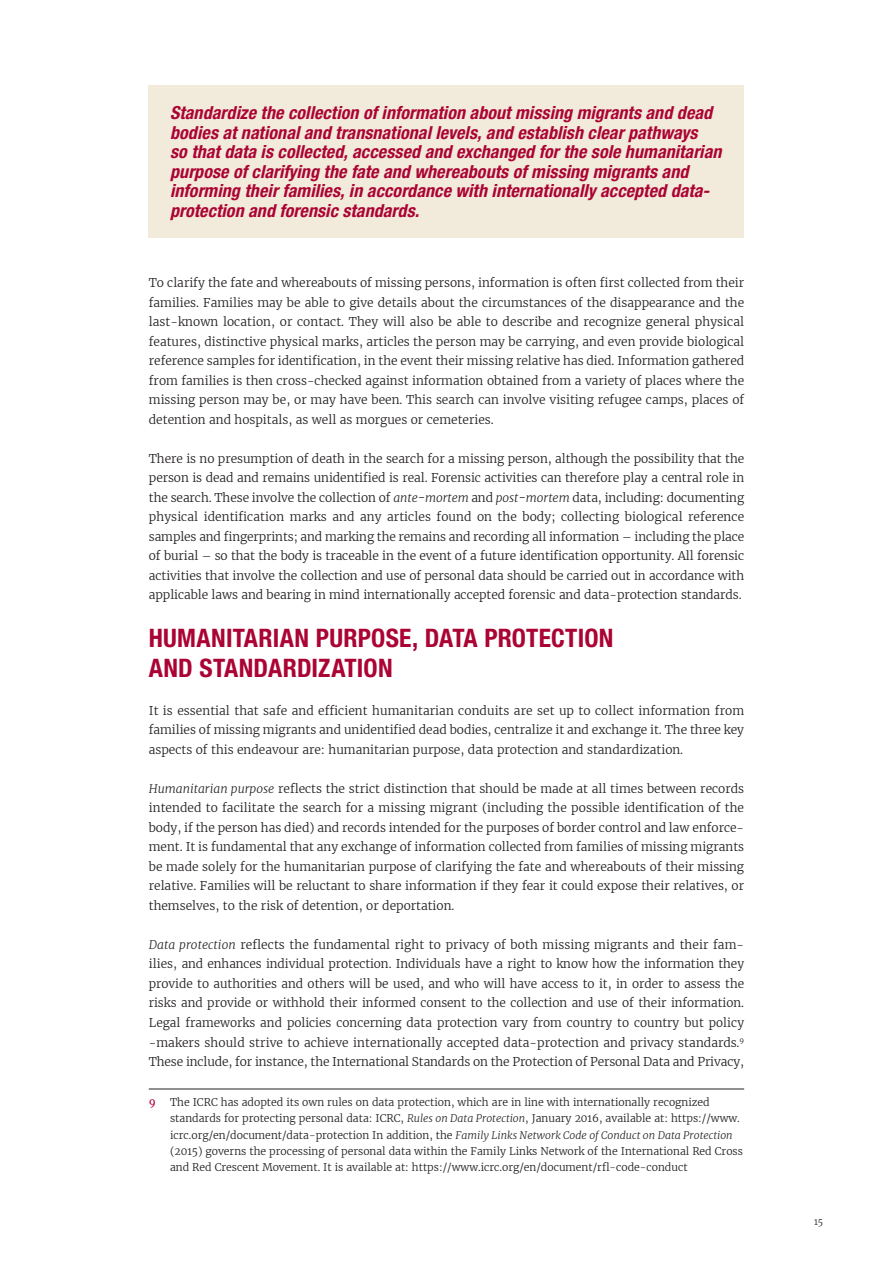
<style>
.page{position:relative;width:893px;height:1263px;background:#fff}
.page>*{position:absolute;margin:0;border:0;box-sizing:border-box;transform-origin:0 0}
.t1{font:700 condensed 25.5px/30px "Helvetica Neue LT Std";letter-spacing:.01em;color:#ab0333}
.t2{font:italic 700 condensed 18px/19.5px "Helvetica Neue LT Std";letter-spacing:.005em;color:#ab0333}
.t3{font:300 12px/19.5px "Merriweather";color:#231f20;text-align:justify}
.t4{font:300 10.5px/16.5px "Merriweather";color:#231f20}
.t5{font:10.5px "Merriweather";color:#ab0333}
.t6{font:300 9px "Merriweather";color:#231f20}
.s1{font-style:italic}
</style>
<div class="page">
<hr style="left:149px;top:1089px;width:595px;height:1px;background:#231f20">
<div style="left:149px;top:85px;width:595px;height:153px;background:#f2eadb"></div>
<p class="t2" style="left:170px;top:103px;width:553px">Standardize the collection of information about missing migrants and dead bodies at national and transnational levels, and establish clear pathways<br>so that data is collected, accessed and exchanged for the sole humanitarian purpose of clarifying the fate and whereabouts of missing migrants and informing their families, in accordance with internationally accepted data&shy;protection and forensic standards.</p>
<p class="t3" style="left:149px;top:273px;width:597px">To clarify the fate and whereabouts of missing persons, information is often first collected from their families. Families may be able to give details about the circumstances of the disappearance and the last-known location, or contact. They will also be able to describe and recognize general physical features, distinctive physical marks, articles the person may be carrying, and even provide biological reference samples for identification, in the event their missing relative has died. Information gathered from families is then cross-checked against information obtained from a variety of places where the missing person may be, or may have been. This search can involve visiting refugee camps, places of detention and hospitals, as well as morgues or cemeteries.</p>
<p class="t3" style="left:149px;top:449px;width:597px">There is no presumption of death in the search for a missing person, although the possibility that the person is dead and remains unidentified is real. Forensic activities can therefore play a central role in the search. These involve the collection of <span class="s1">ante-mortem</span> and <span class="s1">post-mortem</span> data, including: documenting physical identification marks and any articles found on the body; collecting biological reference samples and fingerprints; and marking the remains and recording all information – including the place of burial – so that the body is traceable in the event of a future identification opportunity. All forensic activities that involve the collection and use of personal data should be carried out in accordance with applicable laws and bearing in mind internationally accepted forensic and data-protection standards.</p>
<h1 class="t1" style="left:149px;top:623px;width:466px">HUMANITARIAN PURPOSE, DATA PROTECTION<br>AND STANDARDIZATION</h1>
<p class="t3" style="left:149px;top:701px;width:597px">It is essential that safe and efficient humanitarian conduits are set up to collect information from families of missing migrants and unidentified dead bodies, centralize it and exchange it. The three key aspects of this endeavour are: humanitarian purpose, data protection and standardization.</p>
<p class="t3" style="left:149px;top:779px;width:597px"><span class="s1">Humanitarian purpose</span> reflects the strict distinction that should be made at all times between records intended to facilitate the search for a missing migrant (including the possible identification of the body, if the person has died) and records intended for the purposes of border control and law enforce&shy;ment. It is fundamental that any exchange of information collected from families of missing migrants be made solely for the humanitarian purpose of clarifying the fate and whereabouts of their missing relative. Families will be reluctant to share information if they fear it could expose their relatives, or themselves, to the risk of detention, or deportation.</p>
<p class="t3" style="left:149px;top:935px;width:597px"><span class="s1">Data protection</span> reflects the fundamental right to privacy of both missing migrants and their fam&shy;ilies, and enhances individual protection. Individuals have a right to know how the information they provide to authorities and others will be used, and who will have access to it, in order to assess the risks and provide or withhold their informed consent to the collection and use of their information.<br>Legal frameworks and policies concerning data protection vary from country to country but policy -makers should strive to achieve internationally accepted data-protection and privacy standards.<sup>9<br></sup>These include, for instance, the International Standards on the Protection of Personal Data and Privacy,</p>
<p class="t5" style="left:149px;top:1095px;width:8px">9</p>
<p class="t4" style="left:170px;top:1093px;width:574px">The ICRC has adopted its own rules on data protection, which are in line with internationally recognized standards for protecting personal data: ICRC, <span class="s1">Rules on Data Protection</span>, January 2016, available at: https://www. icrc.org/en/document/data-protection In addition, the <span class="s1">Family Links Network Code of Conduct on Data Protection </span>(2015) governs the processing of personal data within the Family Links Network of the International Red Cross and Red Crescent Movement. It is available at: https://www.icrc.org/en/document/rfl-code-conduct</p>
<p class="t6" style="left:814px;top:1215px;width:11px">15</p>
</div>
